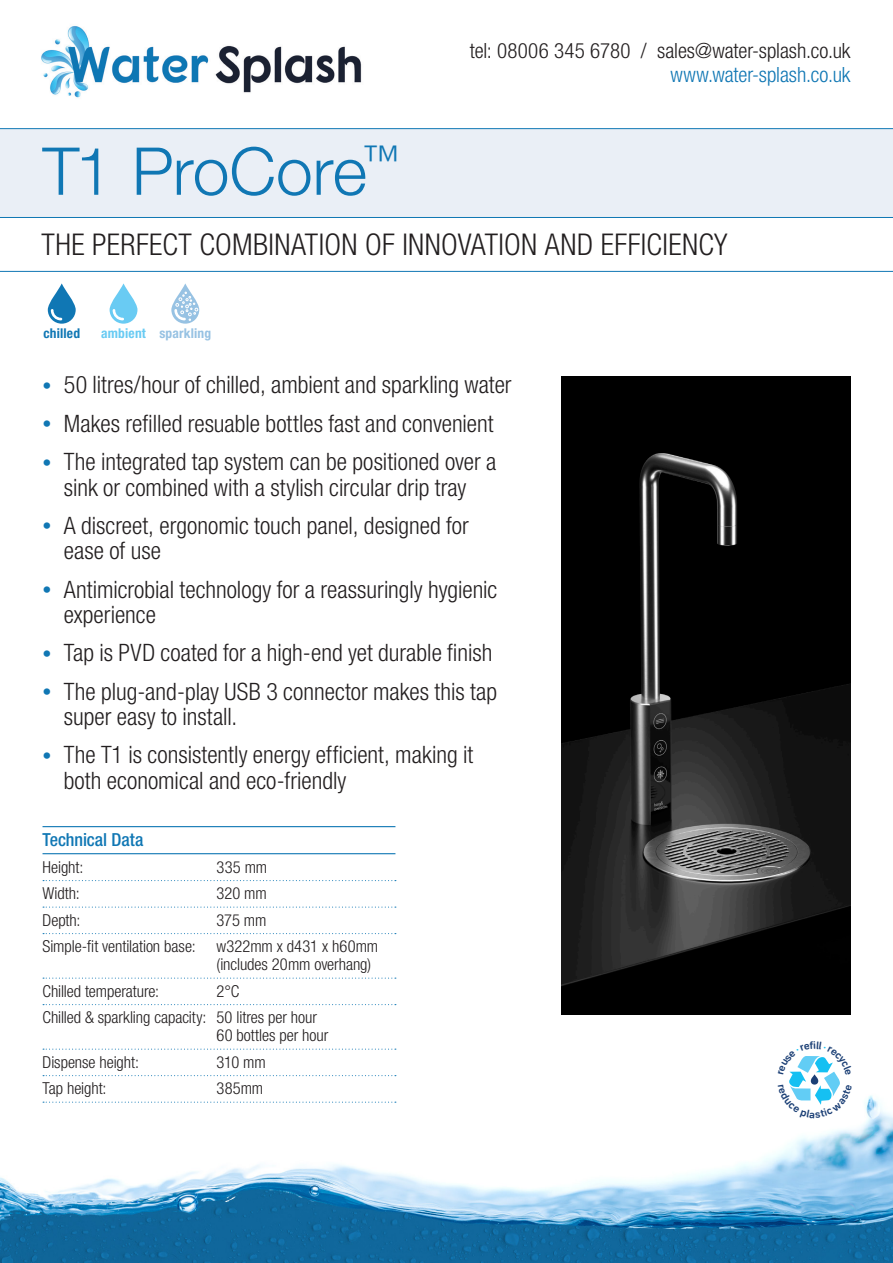
<style>
.page{position:relative;width:893px;height:1263px;background:#fff}
.page>*{position:absolute;margin:0;border:0;box-sizing:border-box;transform-origin:0 0}
.t1{font:300 66px "Helvetica Neue LT Pro";letter-spacing:-.01em;color:#1077b4}
.Subhead{font:300 condensed 30px "Helvetica Neue LT Pro";letter-spacing:.01em;color:#231f20}
.t2{font:300 condensed 24px/25.5px "Helvetica Neue LT Pro";color:#231f20}
.t3{font:300 condensed 21px "Helvetica Neue LT Pro";letter-spacing:-.005em;color:#231f20}
.t4{font:300 condensed 21px "Helvetica Neue LT Pro";letter-spacing:-.005em;color:#1077b4}
.t5{font:500 condensed 18px "Helvetica Neue LT Pro";letter-spacing:-.005em;color:#1077b4}
.t6{font:300 condensed 16.5px/18px "Helvetica Neue LT Pro";letter-spacing:-.005em;color:#231f20}
.t7{font:700 condensed 13.5px "Helvetica Neue LT Pro";letter-spacing:.01em;color:#97c2e3}
.t8{font:700 condensed 13.5px "Helvetica Neue LT Pro";letter-spacing:.015em;color:#1077b4}
.t9{font:700 condensed 13.5px "Helvetica Neue LT Pro";letter-spacing:.015em;color:#69cbf3}
.s1{font-size:18px;color:#1077b4}
</style>
<div class="page">
<div style="left:0;top:129px;width:893px;height:88px;background:#eaeff6"></div>
<img style="left:0;top:1006px;width:893px;height:257px">
<img style="left:41px;top:26px;width:321px;height:72px">
<div style="left:774px;top:1037px;width:81px;height:85px;background:#fff"></div>
<hr style="left:0;top:128px;width:893px;height:1px;background:#1077b4">
<hr style="left:0;top:217px;width:893px;height:1px;background:#1077b4">
<hr style="left:0;top:271px;width:893px;height:1px;background:#1077b4">
<hr style="left:43px;top:826px;width:352px;height:1px;background:#1077b4">
<hr style="left:43px;top:853px;width:352px;height:1px;background:#1077b4">
<svg style="left:43px;top:880px;width:353px;height:1px"></svg>
<svg style="left:43px;top:906px;width:353px;height:2px"></svg>
<svg style="left:43px;top:933px;width:353px;height:1px"></svg>
<svg style="left:43px;top:977px;width:353px;height:2px"></svg>
<svg style="left:43px;top:1004px;width:353px;height:1px"></svg>
<svg style="left:43px;top:1048px;width:353px;height:2px"></svg>
<svg style="left:43px;top:1075px;width:353px;height:1px"></svg>
<svg style="left:43px;top:1101px;width:353px;height:2px"></svg>
<svg style="left:48px;top:283px;width:28px;height:41px"></svg>
<svg style="left:110px;top:283px;width:27px;height:41px"></svg>
<svg style="left:171px;top:283px;width:28px;height:41px"></svg>
<img style="left:561px;top:376px;width:289px;height:638px">
<svg style="left:789px;top:1056px;width:51px;height:49px"></svg>
<p class="t1" style="left:43px;top:131px;width:358px">T1 ProCore<sup>™</sup></p>
<p class="t3" style="left:470px;top:38px;width:382px">tel: 08006 345 6780 / sales@water-splash.co.uk</p>
<p class="t4" style="left:671px;top:62px;width:181px">www.water-splash.co.uk</p>
<p class="Subhead" style="left:41px;top:227px;width:688px">THE PERFECT COMBINATION OF INNOVATION AND EFFICIENCY</p>
<p class="t8" style="left:43px;top:325px;width:38px">chilled</p>
<p class="t9" style="left:101px;top:325px;width:46px">ambient</p>
<p class="t7" style="left:159px;top:325px;width:53px">sparkling</p>
<p class="t2" style="left:43px;top:372px;width:470px"><span class="s1">•</span> 50 litres/hour of chilled, ambient and sparkling water</p>
<p class="t2" style="left:43px;top:410px;width:453px"><span class="s1">•</span> Makes refilled resuable bottles fast and convenient</p>
<p class="t2" style="left:43px;top:449px;width:455px;text-align:center"><span class="s1">•</span> The integrated tap system can be positioned over a sink or combined with a stylish circular drip tray</p>
<p class="t2" style="left:64px;top:512px;width:407px;text-indent:-21px"><span class="s1">•</span> A discreet, ergonomic touch panel, designed for ease of use</p>
<p class="t2" style="left:64px;top:576px;width:435px;text-indent:-21px"><span class="s1">•</span> Antimicrobial technology for a reassuringly hygienic experience</p>
<p class="t2" style="left:43px;top:640px;width:451px"><span class="s1">•</span> Tap is PVD coated for a high-end yet durable finish</p>
<p class="t2" style="left:64px;top:678px;width:435px;text-indent:-21px"><span class="s1">•</span> The plug-and-play USB 3 connector makes this tap super easy to install.</p>
<p class="t2" style="left:64px;top:742px;width:411px;text-indent:-21px"><span class="s1">•</span> The T1 is consistently energy efficient, making it both economical and eco-friendly</p>
<p class="t5" style="left:43px;top:829px;width:102px">Technical Data</p>
<p class="t6" style="left:43px;top:858px;width:42px">Height:</p>
<p class="t6" style="left:217px;top:858px;width:52px">335 mm</p>
<p class="t6" style="left:43px;top:884px;width:39px">Width:</p>
<p class="t6" style="left:217px;top:884px;width:52px">320 mm</p>
<p class="t6" style="left:43px;top:911px;width:40px">Depth:</p>
<p class="t6" style="left:217px;top:911px;width:51px">375 mm</p>
<p class="t6" style="left:43px;top:937px;width:155px">Simple-fit ventilation base:</p>
<p class="t6" style="left:217px;top:937px;width:163px">w322mm x d431 x h60mm (includes 20mm overhang)</p>
<p class="t6" style="left:43px;top:982px;width:118px">Chilled temperature:</p>
<p class="t6" style="left:217px;top:982px;width:25px">2°C</p>
<p class="t6" style="left:217px;top:1008px;width:113px;text-indent:-174px">Chilled &amp; sparkling capacity: 50 litres per hour<br>60 bottles per hour</p>
<p class="t6" style="left:43px;top:1053px;width:98px">Dispense height:</p>
<p class="t6" style="left:217px;top:1053px;width:51px">310 mm</p>
<p class="t6" style="left:43px;top:1079px;width:66px">Tap height:</p>
<p class="t6" style="left:217px;top:1079px;width:48px">385mm</p>
</div>
